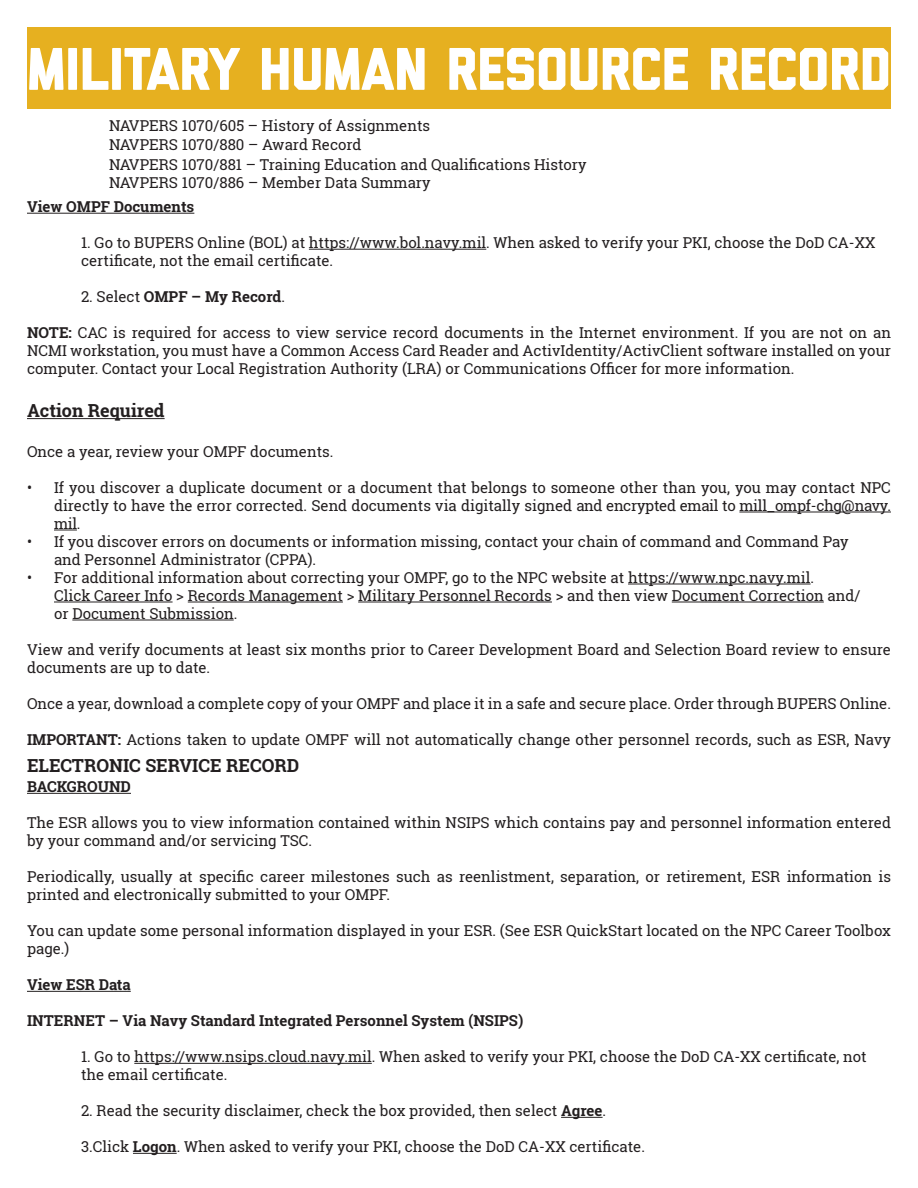
<style>
.page{position:relative;width:918px;height:1188px;background:#fff}
.page>*{position:absolute;margin:0;border:0;box-sizing:border-box;transform-origin:0 0}
.t1{font:800 60px "Liberator";letter-spacing:-.01em;color:#fff}
.t2{font:700 18px "Roboto Slab";color:#231f20}
.t3{font:15px/18px "Roboto Slab";color:#231f20}
.t4{font:700 15px "Roboto Slab";color:#231f20}
.s1{font-weight:400}
.s2{font-weight:700}
</style>
<div class="page">
<div style="left:27px;top:27px;width:864px;height:82px;background:#e6b020"></div>
<hr style="left:27px;top:213px;width:167px;height:1px;background:#231f20">
<hr style="left:309px;top:249px;width:177px;height:1px;background:#231f20">
<hr style="left:27px;top:418px;width:138px;height:1px;background:#231f20">
<hr style="left:739px;top:512px;width:152px;height:1px;background:#231f20">
<svg style="left:54px;top:530px;width:23px;height:1px"></svg>
<hr style="left:628px;top:584px;width:183px;height:1px;background:#231f20">
<hr style="left:54px;top:602px;width:119px;height:1px;background:#231f20">
<hr style="left:188px;top:602px;width:155px;height:1px;background:#231f20">
<hr style="left:358px;top:602px;width:194px;height:1px;background:#231f20">
<hr style="left:672px;top:602px;width:152px;height:1px;background:#231f20">
<hr style="left:72px;top:620px;width:162px;height:1px;background:#231f20">
<hr style="left:27px;top:793px;width:104px;height:1px;background:#231f20">
<hr style="left:27px;top:991px;width:104px;height:1px;background:#231f20">
<hr style="left:134px;top:1063px;width:238px;height:1px;background:#231f20">
<hr style="left:561px;top:1117px;width:42px;height:1px;background:#231f20">
<hr style="left:133px;top:1153px;width:44px;height:1px;background:#231f20">
<p class="t1" style="left:27px;top:48px;width:866px">MILITARY HUMAN RESOURCE RECORD</p>
<p class="t3" style="left:109px;top:116px;width:323px">NAVPERS 1070/605 – History of Assignments</p>
<p class="t3" style="left:109px;top:136px;width:254px">NAVPERS 1070/880 – Award Record</p>
<p class="t3" style="left:109px;top:155px;width:479px">NAVPERS 1070/881 – Training Education and Qualifications History</p>
<p class="t3" style="left:109px;top:173px;width:323px">NAVPERS 1070/886 – Member Data Summary</p>
<p class="t4" style="left:27px;top:196px;width:169px">View OMPF Documents</p>
<p class="t3" style="left:81px;top:233px;width:796px">1. Go to BUPERS Online (BOL) at https://www.bol.navy.mil. When asked to verify your PKI, choose the DoD CA-XX certificate, not the email certificate.</p>
<p class="t4" style="left:81px;top:286px;width:205px"><span class="s1">2. Select</span> OMPF – My Record<span class="s1">.</span></p>
<p class="t3" style="left:27px;top:323px;width:866px;text-align:justify"><span class="s2">NOTE:</span> CAC is required for access to view service record documents in the Internet environment. If you are not on an NCMI workstation, you must have a Common Access Card Reader and ActivIdentity/ActivClient software installed on your computer. Contact your Local Registration Authority (LRA) or Communications Officer for more information.</p>
<p class="t2" style="left:27px;top:398px;width:139px">Action Required</p>
<p class="t3" style="left:27px;top:442px;width:308px">Once a year, review your OMPF documents.</p>
<p class="t3" style="left:54px;top:478px;width:839px;text-align:justify;text-indent:-27px">• If you discover a duplicate document or a document that belongs to someone other than you, you may contact NPC directly to have the error corrected. Send documents via digitally signed and encrypted email to mill_ompf-chg@navy. mil.</p>
<p class="t3" style="left:54px;top:532px;width:796px;text-indent:-27px">• If you discover errors on documents or information missing, contact your chain of command and Command Pay and Personnel Administrator (CPPA).</p>
<p class="t3" style="left:54px;top:568px;width:808px;text-indent:-27px">• For additional information about correcting your OMPF, go to the NPC website at https://www.npc.navy.mil.<br>Click Career Info &gt; Records Management &gt; Military Personnel Records &gt; and then view Document Correction and/ or Document Submission.</p>
<p class="t3" style="left:27px;top:640px;width:866px">View and verify documents at least six months prior to Career Development Board and Selection Board review to ensure documents are up to date.</p>
<p class="t3" style="left:27px;top:694px;width:866px">Once a year, download a complete copy of your OMPF and place it in a safe and secure place. Order through BUPERS Online.</p>
<p class="t3" style="left:27px;top:730px;width:865px"><span class="s2">IMPORTANT:</span> Actions taken to update OMPF will not automatically change other personnel records, such as ESR, Navy</p>
<p class="t4" style="left:27px;top:777px;width:105px">BACKGROUND</p>
<p class="t3" style="left:27px;top:814px;width:866px">The ESR allows you to view information contained within NSIPS which contains pay and personnel information entered by your command and/or servicing TSC.</p>
<p class="t3" style="left:27px;top:868px;width:866px">Periodically, usually at specific career milestones such as reenlistment, separation, or retirement, ESR information is printed and electronically submitted to your OMPF.</p>
<p class="t3" style="left:27px;top:922px;width:866px">You can update some personal information displayed in your ESR. (See ESR QuickStart located on the NPC Career Toolbox page.)</p>
<p class="t4" style="left:27px;top:975px;width:105px">View ESR Data</p>
<p class="t4" style="left:27px;top:1011px;width:498px">INTERNET – Via Navy Standard Integrated Personnel System (NSIPS)</p>
<p class="t3" style="left:81px;top:1048px;width:787px">1. Go to https://www.nsips.cloud.navy.mil. When asked to verify your PKI, choose the DoD CA-XX certificate, not the email certificate.</p>
<p class="t3" style="left:81px;top:1102px;width:527px">2. Read the security disclaimer, check the box provided, then select <span class="s2">Agree</span>.</p>
<p class="t3" style="left:81px;top:1138px;width:566px">3.Click <span class="s2">Logon</span>. When asked to verify your PKI, choose the DoD CA-XX certificate.</p>
<p class="t2" style="left:27px;top:753px;width:274px">ELECTRONIC SERVICE RECORD</p>
</div>
